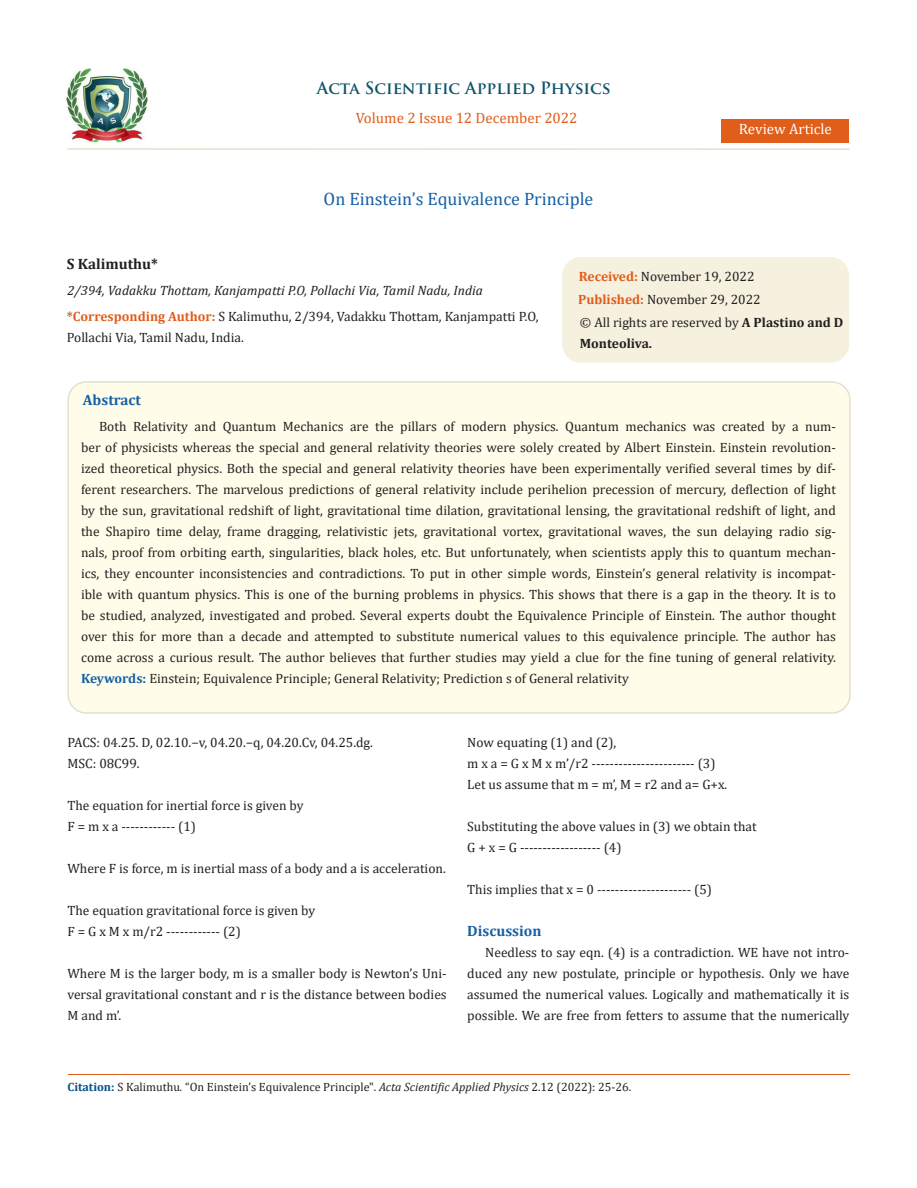
<style>
.page{position:relative;width:917px;height:1188px;background:#fff}
.page>*{position:absolute;margin:0;border:0;box-sizing:border-box;transform-origin:0 0}
.t1{font:18px "Cambria";color:#1560a6}
.t2{font:700 16.5px "Trajan Pro";color:#0e546a}
.t3{font:15px "Cambria";color:#e05d1a}
.t4{font:700 15px "Cambria";color:#1560a6}
.t5{font:15px "Cambria";color:#fff}
.t6{font:700 15px "Cambria";color:#231f20}
.Body_Text_3{font:13.5px/21px "Cambria";color:#231f20}
.t7{font:italic 13.5px "Cambria";color:#231f20}
.t8{font:700 13.5px/21px "Cambria";color:#231f20}
.t9{font:12px "Cambria";color:#231f20}
.s1{font-weight:700;color:#e05d1a}
.s2{font-weight:400}
.s3{font-weight:700;color:#1560a6}
.s4{font-weight:700;color:#035089}
.s5{font-style:italic}
</style>
<div class="page">
<img style="left:67px;top:68px;width:80px;height:74px">
<div style="left:721px;top:119px;width:128px;height:23px;background:#e05d1a"></div>
<div style="left:563px;top:258px;width:285px;height:104px;background:#f6f0df;border-radius:18px"></div>
<div style="left:562px;top:257px;width:287px;height:106px;border:2px solid #f6f0df;border-radius:18px"></div>
<div style="left:68px;top:382px;width:781px;height:331px;background:#fffde9;border-radius:18px"></div>
<div style="left:67px;top:381px;width:783px;height:333px;border:2px solid #e5dfce;border-radius:18px"></div>
<hr style="left:68px;top:1075px;width:781px;height:1px;background:#e05d1a">
<hr style="left:67px;top:148px;width:782px;height:2px;background:#e5dfce">
<p class="t2" style="left:317px;top:77px;width:295px">Acta Scientific Applied Physics</p>
<p class="t3" style="left:356px;top:109px;width:223px">Volume 2 Issue 12 December 2022</p>
<p class="t1" style="left:323px;top:189px;width:271px">On Einstein’s Equivalence Principle</p>
<p class="t5" style="left:739px;top:120px;width:94px">Review Article</p>
<p class="t6" style="left:67px;top:254px;width:93px">S Kalimuthu*</p>
<p class="t7" style="left:67px;top:281px;width:417px">2/394, Vadakku Thottam, Kanjampatti P.O, Pollachi Via, Tamil Nadu, India</p>
<p class="Body_Text_3" style="left:67px;top:306px;width:473px"><span class="s1">*Corresponding Author:</span> S Kalimuthu, 2/394, Vadakku Thottam, Kanjampatti P.O,<br>Pollachi Via, Tamil Nadu, India.</p>
<p class="Body_Text_3" style="left:579px;top:266px;width:177px"><span class="s1">Received:</span> November 19, 2022</p>
<p class="Body_Text_3" style="left:578px;top:289px;width:184px"><span class="s1">Published:</span> November 29, 2022</p>
<p class="t8" style="left:580px;top:311px;width:265px"><span class="s2">© All rights are reserved by</span> A Plastino and D<br>Monteoliva.</p>
<p class="t4" style="left:83px;top:390px;width:60px">Abstract</p>
<p class="Body_Text_3" style="left:81px;top:416px;width:756px;text-align:justify;text-indent:18px">Both Relativity and Quantum Mechanics are the pillars of modern physics. Quantum mechanics was created by a num&shy;ber of physicists whereas the special and general relativity theories were solely created by Albert Einstein. Einstein revolution&shy;ized theoretical physics. Both the special and general relativity theories have been experimentally verified several times by dif&shy;ferent researchers. The marvelous predictions of general relativity include perihelion precession of mercury, deflection of light by the sun, gravitational redshift of light, gravitational time dilation, gravitational lensing, the gravitational redshift of light, and the Shapiro time delay, frame dragging, relativistic jets, gravitational vortex, gravitational waves, the sun delaying radio sig&shy;nals, proof from orbiting earth, singularities, black holes, etc. But unfortunately, when scientists apply this to quantum mechan&shy;ics, they encounter inconsistencies and contradictions. To put in other simple words, Einstein’s general relativity is incompat&shy;ible with quantum physics. This is one of the burning problems in physics. This shows that there is a gap in the theory. It is to be studied, analyzed, investigated and probed. Several experts doubt the Equivalence Principle of Einstein. The author thought over this for more than a decade and attempted to substitute numerical values to this equivalence principle. The author has come across a curious result. The author believes that further studies may yield a clue for the fine tuning of general relativity.<br><span class="s3">Keywords:</span> Einstein; Equivalence Principle; General Relativity; Prediction s of General relativity</p>
<p class="Body_Text_3" style="left:67px;top:732px;width:307px">PACS: 04.25. D, 02.10.−v, 04.20.−q, 04.20.Cv, 04.25.dg.</p>
<p class="Body_Text_3" style="left:67px;top:753px;width:74px">MSC: 08C99.</p>
<p class="Body_Text_3" style="left:67px;top:795px;width:237px">The equation for inertial force is given by</p>
<p class="Body_Text_3" style="left:67px;top:816px;width:130px">F = m x a ------------ (1)</p>
<p class="Body_Text_3" style="left:67px;top:858px;width:380px">Where F is force, m is inertial mass of a body and a is acceleration.</p>
<p class="Body_Text_3" style="left:67px;top:900px;width:249px">The equation gravitational force is given by<br>F = G x M x m/r2 ------------ (2)</p>
<p class="Body_Text_3" style="left:67px;top:963px;width:381px;text-align:justify">Where M is the larger body, m is a smaller body is Newton’s Uni&shy;versal gravitational constant and r is the distance between bodies M and m’.</p>
<p class="Body_Text_3" style="left:467px;top:732px;width:151px">Now equating (1) and (2),</p>
<p class="Body_Text_3" style="left:467px;top:753px;width:250px">m x a = G x M x m’/r2 ----------------------- (3)</p>
<p class="Body_Text_3" style="left:467px;top:774px;width:262px">Let us assume that m = m’, M = r2 and a= G+x.</p>
<p class="Body_Text_3" style="left:467px;top:816px;width:291px">Substituting the above values in (3) we obtain that<br>G + x = G ------------------ (4)</p>
<p class="Body_Text_3" style="left:467px;top:879px;width:246px">This implies that x = 0 --------------------- (5)</p>
<p class="t4" style="left:467px;top:920px;width:76px">Discussion</p>
<p class="Body_Text_3" style="left:467px;top:942px;width:384px;text-align:justify;text-indent:18px">Needless to say eqn. (4) is a contradiction. WE have not intro&shy;duced any new postulate, principle or hypothesis. Only we have assumed the numerical values. Logically and mathematically it is possible. We are free from fetters to assume that the numerically</p>
<p class="t9" style="left:68px;top:1080px;width:565px"><span class="s4">Citation:</span> S Kalimuthu<span class="s5">.</span> “On Einstein’s Equivalence Principle". <span class="s5">Acta Scientific Applied Physics</span> 2.12 (2022): 25-26.</p>
</div>
